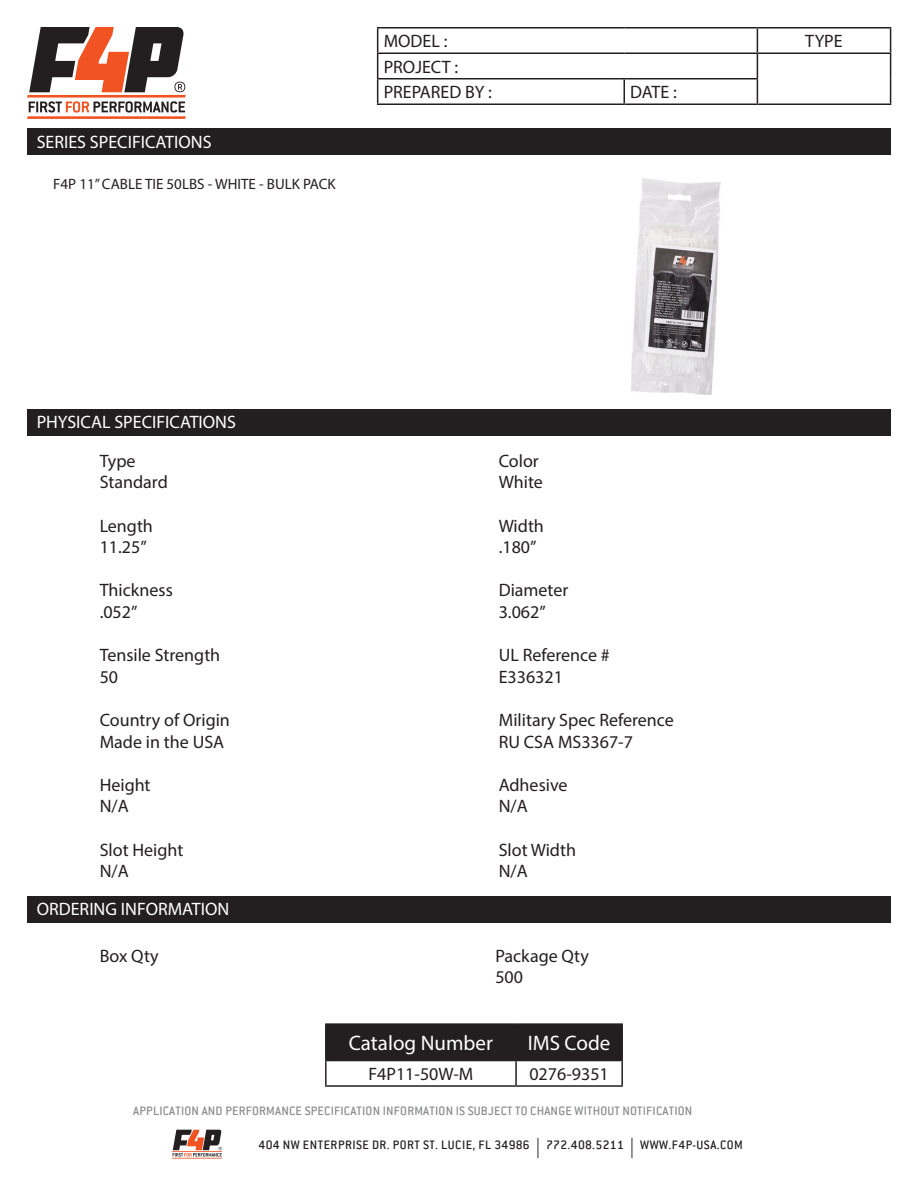
<style>
.page{position:relative;width:918px;height:1188px;background:#fff}
.page>*{position:absolute;margin:0;border:0;box-sizing:border-box;transform-origin:0 0}
.t1{font:21px "Myriad Pro";color:#fff}
.t2{font:18px/21.6px "Myriad Pro";color:#231f20}
.t3{font:18px "Myriad Pro";color:#fff}
.t4{font:15px "Myriad Pro";color:#231f20}
.t5{font:500 13.5px "Conduit ITC";letter-spacing:.015em;color:#8b8c8e}
.t6{font:500 13.5px "Conduit ITC";letter-spacing:.035em;color:#231f20}
.s1{font-family:"Myriad Pro";font-weight:400;font-size:20.25px}
</style>
<div class="page">
<svg style="left:27px;top:27px;width:159px;height:92px"></svg>
<hr style="left:172px;top:1151px;width:50px;height:1px;background:#f15422">
<hr style="left:172px;top:1158px;width:50px;height:1px;background:#f15422">
<svg style="left:173px;top:1130px;width:49px;height:27px"></svg>
<hr style="left:377px;top:27px;width:247px;height:1px;background:#231f20">
<hr style="left:624px;top:27px;width:133px;height:1px;background:#231f20">
<hr style="left:757px;top:27px;width:134px;height:1px;background:#231f20">
<hr style="left:377px;top:52px;width:247px;height:2px;background:#231f20">
<hr style="left:624px;top:52px;width:133px;height:2px;background:#231f20">
<hr style="left:757px;top:52px;width:134px;height:2px;background:#231f20">
<hr style="left:377px;top:78px;width:247px;height:2px;background:#231f20">
<svg style="left:377px;top:28px;width:1px;height:76px"></svg>
<hr style="left:624px;top:78px;width:134px;height:2px;background:#231f20">
<hr style="left:623px;top:80px;width:2px;height:24px;background:#231f20">
<svg style="left:757px;top:28px;width:1px;height:76px"></svg>
<svg style="left:890px;top:28px;width:1px;height:76px"></svg>
<hr style="left:377px;top:104px;width:247px;height:1px;background:#231f20">
<hr style="left:624px;top:104px;width:133px;height:1px;background:#231f20">
<hr style="left:757px;top:104px;width:134px;height:1px;background:#231f20">
<div style="left:27px;top:129px;width:864px;height:26px;background:#231f20"></div>
<div style="left:27px;top:410px;width:864px;height:26px;background:#231f20"></div>
<div style="left:27px;top:897px;width:864px;height:26px;background:#231f20"></div>
<div style="left:327px;top:1025px;width:294px;height:35px;background:#231f20"></div>
<hr style="left:325px;top:1023px;width:191px;height:2px;background:#231f20">
<hr style="left:325px;top:1025px;width:2px;height:35px;background:#231f20">
<hr style="left:516px;top:1023px;width:107px;height:2px;background:#231f20">
<hr style="left:515px;top:1025px;width:2px;height:35px;background:#231f20">
<hr style="left:621px;top:1025px;width:2px;height:35px;background:#231f20">
<hr style="left:325px;top:1060px;width:191px;height:1px;background:#231f20">
<hr style="left:325px;top:1061px;width:2px;height:24px;background:#231f20">
<hr style="left:516px;top:1060px;width:107px;height:1px;background:#231f20">
<hr style="left:515px;top:1061px;width:2px;height:24px;background:#231f20">
<hr style="left:621px;top:1061px;width:2px;height:24px;background:#231f20">
<hr style="left:325px;top:1085px;width:191px;height:2px;background:#231f20">
<hr style="left:516px;top:1085px;width:107px;height:2px;background:#231f20">
<img style="left:632px;top:178px;width:89px;height:216px">
<p class="t3" style="left:37px;top:131px;width:176px">SERIES SPECIFICATIONS</p>
<p class="t4" style="left:53px;top:175px;width:284px">F4P 11” CABLE TIE 50LBS - WHITE - BULK PACK</p>
<p class="t2" style="left:384px;top:30px;width:65px">MODEL :</p>
<p class="t2" style="left:805px;top:30px;width:39px">TYPE</p>
<p class="t2" style="left:384px;top:54px;width:110px;line-height:25.5px">PROJECT :<br>PREPARED BY :</p>
<p class="t2" style="left:630px;top:81px;width:48px">DATE :</p>
<p class="t3" style="left:37px;top:411px;width:201px">PHYSICAL SPECIFICATIONS</p>
<p class="t2" style="left:100px;top:450px;width:70px">Type<br>Standard</p>
<p class="t2" style="left:100px;top:514px;width:55px">Length<br>11.25”</p>
<p class="t2" style="left:100px;top:579px;width:75px">Thickness .052”</p>
<p class="t2" style="left:100px;top:644px;width:122px">Tensile Strength<br>50</p>
<p class="t2" style="left:100px;top:709px;width:132px">Country of Origin<br>Made in the USA</p>
<p class="t2" style="left:100px;top:774px;width:52px">Height<br>N/A</p>
<p class="t2" style="left:100px;top:838px;width:85px">Slot Height<br>N/A</p>
<p class="t3" style="left:37px;top:898px;width:194px">ORDERING INFORMATION</p>
<p class="t2" style="left:499px;top:450px;width:46px">Color<br>White</p>
<p class="t2" style="left:499px;top:514px;width:47px">Width .180”</p>
<p class="t2" style="left:499px;top:579px;width:71px">Diameter<br>3.062”</p>
<p class="t2" style="left:499px;top:644px;width:113px">UL Reference #<br>E336321</p>
<p class="t2" style="left:499px;top:709px;width:177px">Military Spec Reference<br>RU CSA MS3367-7</p>
<p class="t2" style="left:499px;top:774px;width:70px">Adhesive<br>N/A</p>
<p class="t2" style="left:499px;top:838px;width:79px">Slot Width<br>N/A</p>
<p class="t2" style="left:100px;top:944px;width:60px">Box Qty</p>
<p class="t2" style="left:495px;top:944px;width:95px">Package Qty<br>500</p>
<p class="t1" style="left:349px;top:1030px;width:146px">Catalog Number</p>
<p class="t1" style="left:528px;top:1030px;width:84px">IMS Code</p>
<p class="t2" style="left:368px;top:1063px;width:107px">F4P11-50W-M</p>
<p class="t2" style="left:529px;top:1063px;width:81px">0276-9351</p>
<p class="t5" style="left:133px;top:1103px;width:561px">APPLICATION AND PERFORMANCE SPECIFICATION INFORMATION IS SUBJECT TO CHANGE WITHOUT NOTIFICATION</p>
<p class="t6" style="left:259px;top:1137px;width:486px">404 NW ENTERPRISE DR. PORT ST. LUCIE, FL 34986 <span class="s1">|</span> 772.408.5211 <span class="s1">|</span> WWW.F4P-USA.COM</p>
</div>
